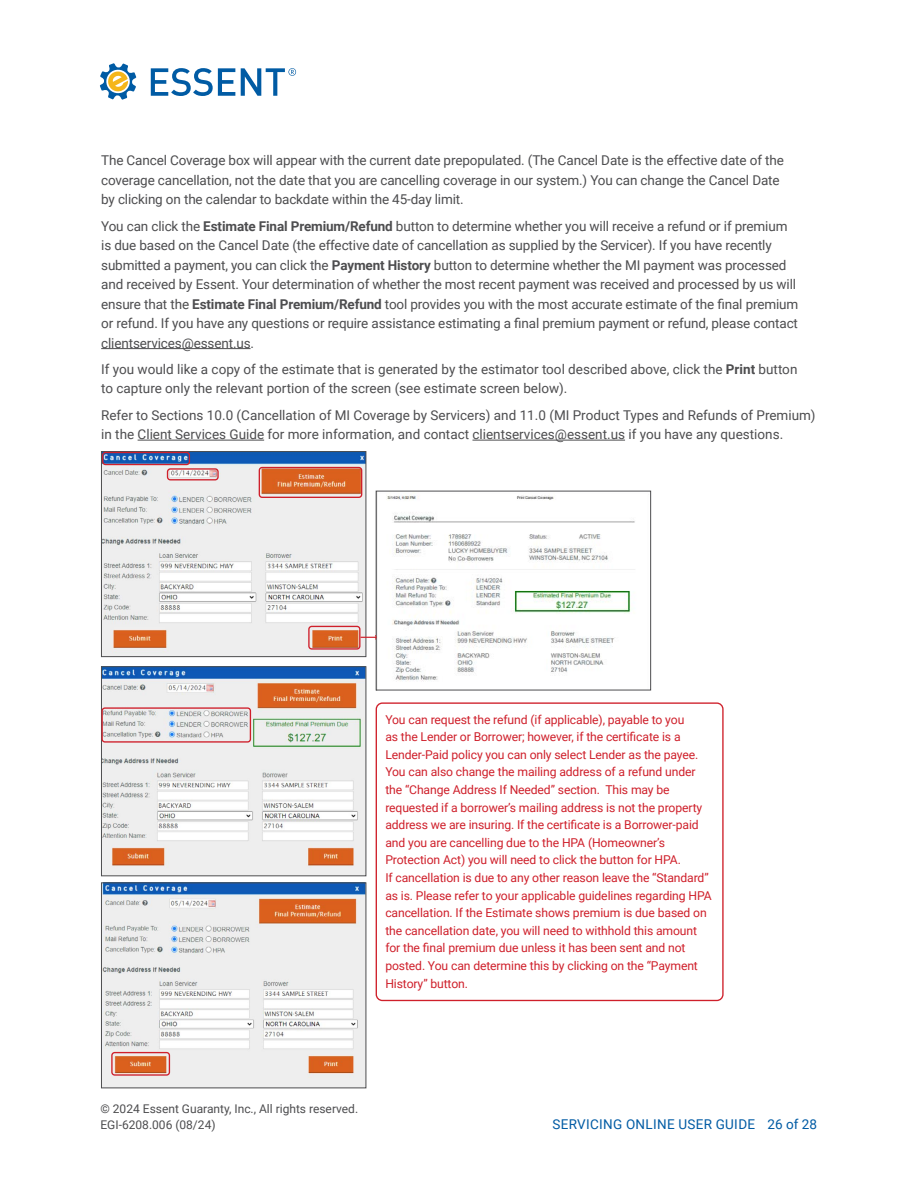
<style>
.page{position:relative;width:918px;height:1188px;background:#fff}
.page>*{position:absolute;margin:0;border:0;box-sizing:border-box;transform-origin:0 0}
.t1{font:13.5px/19.5px "Roboto";letter-spacing:-.01em;color:#4d4d4f}
.t2{font:13.5px "Roboto";letter-spacing:.025em;color:#005ba4}
.t3{font:12.15px/17.5px "Roboto";letter-spacing:-.01em;color:#cf202b}
.t4{font:12px/16.5px "Roboto";color:#4d4d4f}
.s1{font-weight:700}
</style>
<div class="page">
<svg style="left:151px;top:68px;width:84px;height:28px"></svg>
<svg style="left:241px;top:68px;width:55px;height:28px"></svg>
<svg style="left:100px;top:63px;width:36px;height:37px"></svg>
<hr style="left:101px;top:348px;width:150px;height:1px;background:#4d4d4f">
<hr style="left:138px;top:440px;width:126px;height:1px;background:#4d4d4f">
<hr style="left:472px;top:440px;width:153px;height:1px;background:#4d4d4f">
<img style="left:103px;top:669px;width:261px;height:205px">
<div style="left:101px;top:667px;width:265px;height:209px;border:1px solid #4d4d4f"></div>
<img style="left:387px;top:495px;width:248px;height:186px">
<div style="left:376px;top:491px;width:275px;height:199px;border:1px solid #4d4d4f"></div>
<img style="left:103px;top:453px;width:261px;height:202px">
<div style="left:101px;top:451px;width:265px;height:206px;border:1px solid #4d4d4f"></div>
<div style="left:308px;top:626px;width:53px;height:24px;border:1px solid #cf202b;border-radius:3px"></div>
<div style="left:259px;top:467px;width:103px;height:31px;border:1px solid #cf202b;border-radius:3px"></div>
<div style="left:167px;top:468px;width:52px;height:12px;border:1px solid #cf202b;border-radius:3px"></div>
<div style="left:102px;top:452px;width:88px;height:13px;border:1px solid #cf202b;border-radius:3px"></div>
<svg style="left:361px;top:635px;width:16px;height:5px"></svg>
<div style="left:376px;top:702px;width:348px;height:299px;border:1px solid #cf202b;border-radius:6px"></div>
<div style="left:101px;top:707px;width:150px;height:36px;border:1px solid #cf202b;border-radius:3px"></div>
<img style="left:103px;top:885px;width:261px;height:201px">
<div style="left:111px;top:1052px;width:59px;height:24px;border:1px solid #cf202b;border-radius:3px"></div>
<p class="t1" style="left:101px;top:150px;width:684px">The Cancel Coverage box will appear with the current date prepopulated. (The Cancel Date is the effective date of the coverage cancellation, not the date that you are cancelling coverage in our system.) You can change the Cancel Date by clicking on the calendar to backdate within the 45-day limit.</p>
<p class="t1" style="left:101px;top:216px;width:699px">You can click the <span class="s1">Estimate Final Premium/Refund</span> button to determine whether you will receive a refund or if premium is due based on the Cancel Date (the effective date of cancellation as supplied by the Servicer). If you have recently submitted a payment, you can click the <span class="s1">Payment History</span> button to determine whether the MI payment was processed and received by Essent. Your determination of whether the most recent payment was received and processed by us will ensure that the <span class="s1">Estimate Final Premium/Refund</span> tool provides you with the most accurate estimate of the final premium or refund. If you have any questions or require assistance estimating a final premium payment or refund, please contact clientservices@essent.us.</p>
<p class="t1" style="left:101px;top:359px;width:698px">If you would like a copy of the estimate that is generated by the estimator tool described above, click the <span class="s1">Print</span> button to capture only the relevant portion of the screen (see estimate screen below).</p>
<p class="t1" style="left:101px;top:405px;width:716px">Refer to Sections 10.0 (Cancellation of MI Coverage by Servicers) and 11.0 (MI Product Types and Refunds of Premium) in the Client Services Guide for more information, and contact clientservices@essent.us if you have any questions.</p>
<p class="t3" style="left:385px;top:710px;width:328px">You can request the refund (if applicable), payable to you<br>as the Lender or Borrower; however, if the certificate is a Lender-Paid policy you can only select Lender as the payee.<br>You can also change the mailing address of a refund under the “Change Address If Needed” section. This may be requested if a borrower’s mailing address is not the property address we are insuring. If the certificate is a Borrower-paid and you are cancelling due to the HPA (Homeowner’s Protection Act) you will need to click the button for HPA.<br>If cancellation is due to any other reason leave the “Standard” as is. Please refer to your applicable guidelines regarding HPA cancellation. If the Estimate shows premium is due based on the cancellation date, you will need to withhold this amount for the final premium due unless it has been sent and not posted. You can determine this by clicking on the “Payment History” button.</p>
<p class="t4" style="left:100px;top:1100px;width:259px">© 2024 Essent Guaranty, Inc., All rights reserved.<br>EGI-6208.006 (08/24)</p>
<p class="t2" style="left:552px;top:1115px;width:266px">SERVICING ONLINE USER GUIDE 26 of 28</p>
</div>
